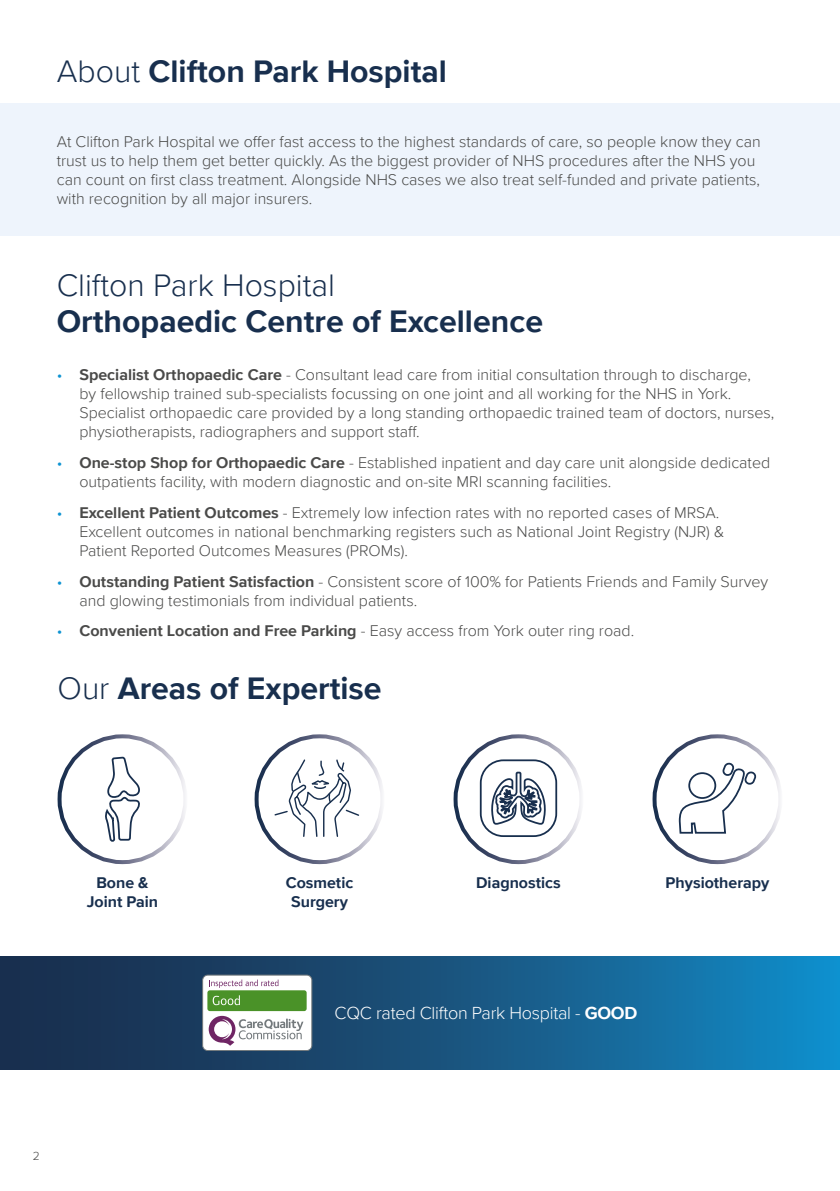
<style>
.page{position:relative;width:840px;height:1191px;background:#fff}
.page>*{position:absolute;margin:0;border:0;box-sizing:border-box;transform-origin:0 0}
.t1{font:700 32px "Proxima Nova";color:#182f4e}
.t2{font:300 32px "Proxima Nova";color:#182f4e}
.t3{font:300 18px "Proxima Nova";letter-spacing:-.015em;color:#fff}
.t4{font:300 16px/19.2px "Proxima Nova";color:#4a4a49}
.t5{font:700 16px/19.2px "Proxima Nova";color:#182f4e;text-align:center}
.t6{font:300 12px "Proxima Nova";color:#4a4a49}
.s1{font-weight:300}
.s2{color:#0d93d2}
.s3{font-weight:700}
</style>
<div class="page">
<div style="left:0;top:956px;width:839px;height:113px;background:linear-gradient(to right,#1d2541,#1387c1)"></div>
<div style="left:202px;top:975px;width:109px;height:75px;background:#fff;border-radius:5px"></div>
<div style="left:202px;top:974px;width:110px;height:76px;border:1px solid #73797c;border-radius:5px"></div>
<svg style="left:209px;top:979px;width:69px;height:9px"></svg>
<div style="left:207px;top:990px;width:99px;height:21px;background:#4a9228;border-radius:3px"></div>
<svg style="left:212px;top:995px;width:28px;height:10px"></svg>
<svg style="left:208px;top:1015px;width:95px;height:30px"></svg>
<div style="left:0;top:103px;width:839px;height:132px;background:#eef4fc"></div>
<div style="left:57px;top:734px;width:130px;height:130px;border:4px solid #fff;border-radius:50%"></div>
<div style="left:254px;top:734px;width:130px;height:130px;border:4px solid #fff;border-radius:50%"></div>
<div style="left:453px;top:734px;width:130px;height:130px;border:4px solid #fff;border-radius:50%"></div>
<div style="left:652px;top:734px;width:130px;height:130px;border:4px solid #fff;border-radius:50%"></div>
<svg style="left:105px;top:756px;width:35px;height:86px"></svg>
<svg style="left:273px;top:758px;width:87px;height:79px"></svg>
<svg style="left:678px;top:762px;width:79px;height:72px"></svg>
<div style="left:688px;top:772px;width:27px;height:27px;border:2px solid #182f4e;border-radius:50%"></div>
<svg style="left:490px;top:762px;width:58px;height:63px"></svg>
<div style="left:479px;top:759px;width:78px;height:78px;border:2px solid #182f4e;border-radius:23px"></div>
<h1 class="t1" style="left:57px;top:47px;width:391px"><span class="s1">About</span> Clifton Park Hospital</h1>
<p class="t4" style="left:57px;top:131px;width:705px">At Clifton Park Hospital we offer fast access to the highest standards of care, so people know they can trust us to help them get better quickly. As the biggest provider of NHS procedures after the NHS you can count on first class treatment. Alongside NHS cases we also treat self-funded and private patients, with recognition by all major insurers.</p>
<h1 class="t2" style="left:57px;top:261px;width:280px">Clifton Park Hospital</h1>
<h1 class="t1" style="left:57px;top:297px;width:487px">Orthopaedic Centre of Excellence</h1>
<p class="t4" style="left:79px;top:364px;width:696px;text-indent:-23px"><span class="s2">•</span> <span class="s3">Specialist Orthopaedic Care</span> - Consultant lead care from initial consultation through to discharge,<br>by fellowship trained sub-specialists focussing on one joint and all working for the NHS in York.<br>Specialist orthopaedic care provided by a long standing orthopaedic trained team of doctors, nurses, physiotherapists, radiographers and support staff.</p>
<p class="t4" style="left:79px;top:452px;width:692px;text-indent:-23px"><span class="s2">•</span> <span class="s3">One-stop Shop for Orthopaedic Care</span> - Established inpatient and day care unit alongside dedicated outpatients facility, with modern diagnostic and on-site MRI scanning facilities.</p>
<p class="t4" style="left:79px;top:502px;width:646px;text-indent:-23px"><span class="s2">•</span> <span class="s3">Excellent Patient Outcomes</span> - Extremely low infection rates with no reported cases of MRSA.<br>Excellent outcomes in national benchmarking registers such as National Joint Registry (NJR) &amp;<br>Patient Reported Outcomes Measures (PROMs).</p>
<p class="t4" style="left:79px;top:571px;width:689px;text-indent:-23px"><span class="s2">•</span> <span class="s3">Outstanding Patient Satisfaction</span> - Consistent score of 100% for Patients Friends and Family Survey and glowing testimonials from individual patients.</p>
<p class="t4" style="left:57px;top:620px;width:578px"><span class="s2">•</span> <span class="s3">Convenient Location and Free Parking</span> - Easy access from York outer ring road.</p>
<h1 class="t1" style="left:57px;top:664px;width:325px"><span class="s1">Our</span> Areas of Expertise</h1>
<p class="t5" style="left:87px;top:872px;width:73px">Bone &amp;<br>Joint Pain</p>
<p class="t5" style="left:285px;top:872px;width:69px">Cosmetic<br>Surgery</p>
<p class="t5" style="left:476px;top:872px;width:86px">Diagnostics</p>
<p class="t5" style="left:665px;top:872px;width:105px">Physiotherapy</p>
<p class="t3" style="left:334px;top:999px;width:304px">CQC rated Clifton Park Hospital - <span class="s3">GOOD</span></p>
<p class="t6" style="left:33px;top:1147px;width:8px">2</p>
</div>
